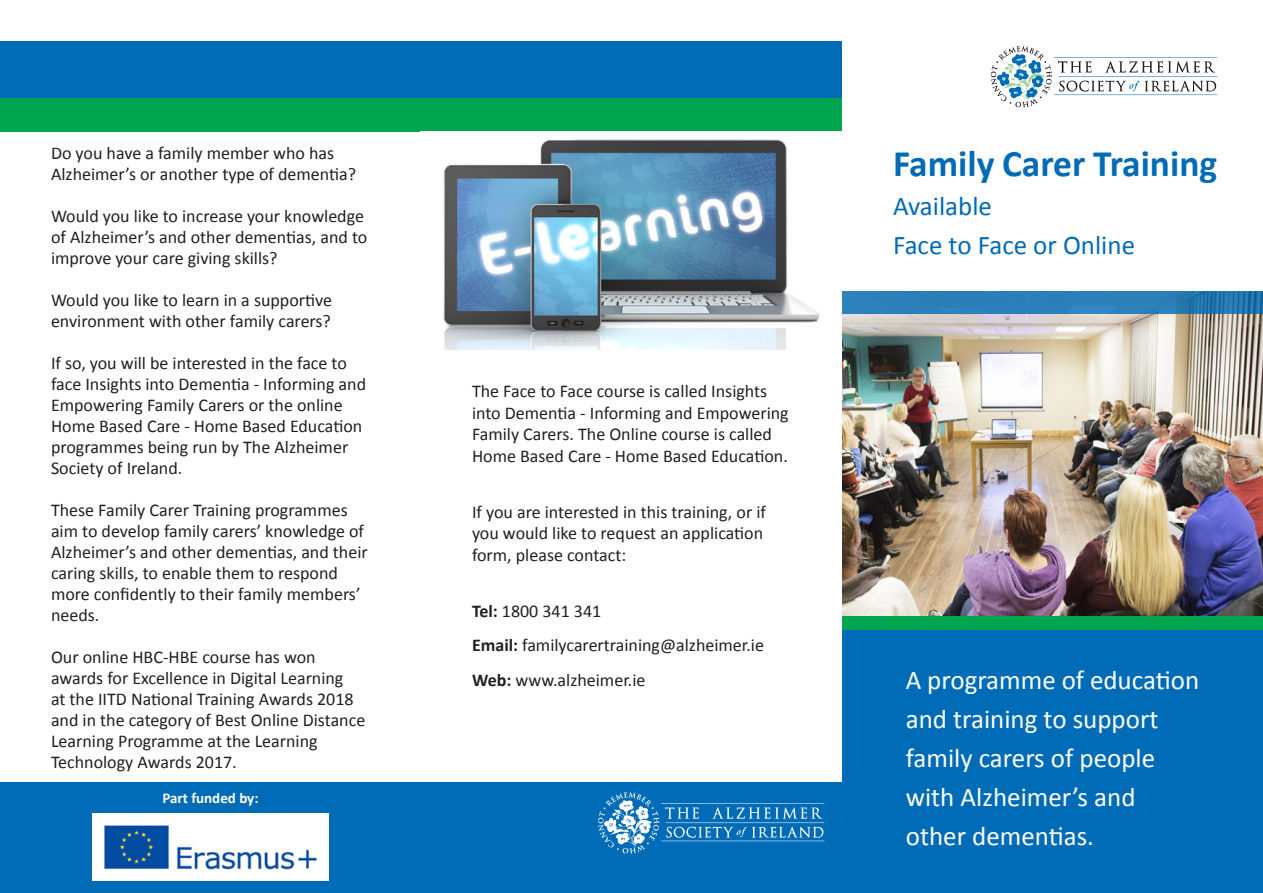
<style>
.page{position:relative;width:1263px;height:893px;background:#fff}
.page>*{position:absolute;margin:0;border:0;box-sizing:border-box;transform-origin:0 0}
.HEADING{font:700 37.5px "Calibri";color:#006bb6}
.t1{font:27px/39px "Calibri";color:#fff}
.HEADING-2{font:27px "Calibri";color:#006bb6}
.CONTACT_HEADING{font:18px/21px "Calibri";color:#231f20}
.CONTACT_HEADING-2{font:700 15px "Calibri";color:#fff}
.s1{font-weight:700}
</style>
<div class="page">
<img style="left:842px;top:314px;width:421px;height:303px">
<div style="left:842px;top:617px;width:421px;height:27px;background:#00a64f"></div>
<svg style="left:991px;top:46px;width:226px;height:61px"></svg>
<svg style="left:842px;top:291px;width:421px;height:23px;background:#297db7"></svg>
<div style="left:842px;top:630px;width:421px;height:263px;background:#006bb6"></div>
<div style="left:0;top:41px;width:842px;height:58px;background:#006bb6"></div>
<div style="left:0;top:782px;width:842px;height:111px;background:#006bb6"></div>
<svg style="left:598px;top:792px;width:226px;height:61px"></svg>
<div style="left:0;top:99px;width:842px;height:33px;background:#00a64f"></div>
<img style="left:92px;top:813px;width:237px;height:68px">
<img style="left:443px;top:139px;width:376px;height:210px">
<p class="CONTACT_HEADING" style="left:51px;top:143px;width:307px">Do you have a family member who has<br>Alzheimer’s or another type of dementia?</p>
<p class="CONTACT_HEADING" style="left:51px;top:206px;width:318px">Would you like to increase your knowledge of Alzheimer’s and other dementias, and to improve your care giving skills?</p>
<p class="CONTACT_HEADING" style="left:51px;top:290px;width:283px">Would you like to learn in a supportive environment with other family carers?</p>
<p class="CONTACT_HEADING" style="left:51px;top:353px;width:317px">If so, you will be interested in the face to face Insights into Dementia - Informing and Empowering Family Carers or the online Home Based Care - Home Based Education programmes being run by The Alzheimer Society of Ireland.</p>
<p class="CONTACT_HEADING" style="left:51px;top:500px;width:318px">These Family Carer Training programmes aim to develop family carers’ knowledge of Alzheimer’s and other dementias, and their caring skills, to enable them to respond more confidently to their family members’ needs.</p>
<p class="CONTACT_HEADING" style="left:51px;top:647px;width:316px">Our online HBC-HBE course has won awards for Excellence in Digital Learning<br>at the IITD National Training Awards 2018 and in the category of Best Online Distance Learning Programme at the Learning Technology Awards 2017.</p>
<p class="CONTACT_HEADING-2" style="left:162px;top:789px;width:98px">Part funded by:</p>
<p class="CONTACT_HEADING" style="left:472px;top:380px;width:318px;line-height:21.6px">The Face to Face course is called Insights into Dementia - Informing and Empowering Family Carers. The Online course is called Home Based Care - Home Based Education.</p>
<p class="CONTACT_HEADING" style="left:472px;top:501px;width:295px;line-height:21.6px">If you are interested in this training, or if you would like to request an application form, please contact:</p>
<p class="HEADING" style="left:893px;top:140px;width:326px">Family Carer Training</p>
<p class="HEADING-2" style="left:893px;top:189px;width:100px">Available</p>
<p class="HEADING-2" style="left:893px;top:228px;width:244px">Face to Face or Online</p>
<p class="CONTACT_HEADING" style="left:472px;top:600px;width:131px"><span class="s1">Tel:</span> 1800 341 341</p>
<p class="CONTACT_HEADING" style="left:472px;top:635px;width:293px"><span class="s1">Email:</span> familycarertraining@alzheimer.ie</p>
<p class="CONTACT_HEADING" style="left:472px;top:669px;width:175px"><span class="s1">Web:</span> www.alzheimer.ie</p>
<p class="t1" style="left:906px;top:661px;width:295px">A programme of education and training to support family carers of people with Alzheimer’s and other dementias.</p>
</div>
